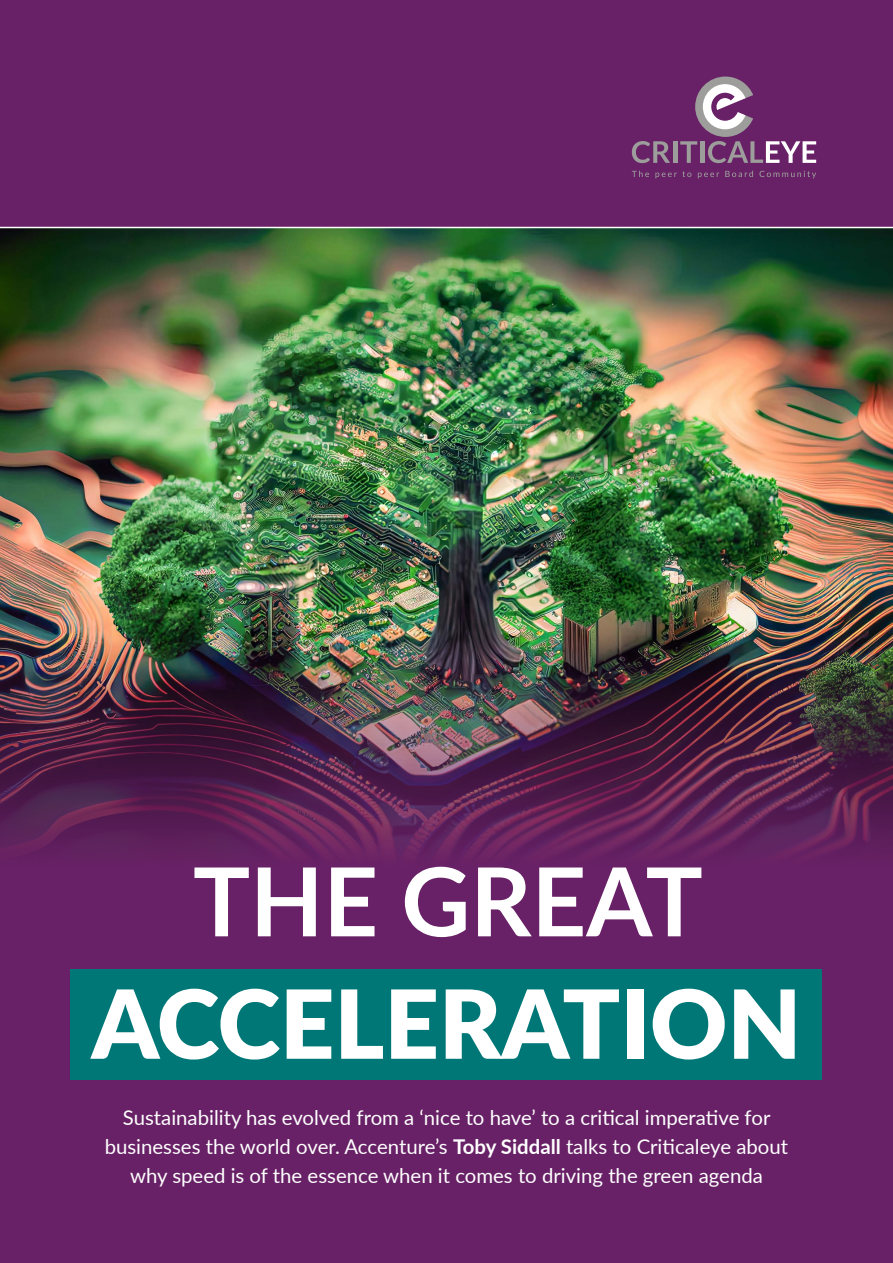
<style>
.page{position:relative;width:893px;height:1263px;background:#682166}
.page>*{position:absolute;margin:0;border:0;box-sizing:border-box;transform-origin:0 0}
.t1{font:900 95.1px "Lato";color:#fff}
.t2{font:700 95.1px "Lato";color:#fff}
.t3{font:20.4px/28.8px "Lato";color:#fff;text-align:center}
.s1{font-weight:700}
</style>
<div class="page">
<img style="left:0;top:228px;width:893px;height:622px">
<svg style="left:632px;top:141px;width:38px;height:22px"></svg>
<hr style="left:673px;top:141px;width:4px;height:22px;background:#9d9d9c">
<svg style="left:680px;top:77px;width:136px;height:86px"></svg>
<svg style="left:632px;top:171px;width:17px;height:6px"></svg>
<svg style="left:655px;top:171px;width:36px;height:7px"></svg>
<svg style="left:698px;top:173px;width:21px;height:5px"></svg>
<svg style="left:725px;top:171px;width:28px;height:6px"></svg>
<svg style="left:759px;top:171px;width:57px;height:7px"></svg>
<div style="left:71px;top:969px;width:751px;height:110px;background:#077"></div>
<hr style="left:0;top:227px;width:893px;height:1px;background:#fff">
<h1 class="t2" style="left:193px;top:832px;width:511px">THE GREAT</h1>
<h1 class="t1" style="left:91px;top:952px;width:711px">ACCELERATION</h1>
<p class="t3" style="left:105px;top:1103px;width:685px">Sustainability has evolved from a ‘nice to have’ to a critical imperative for businesses the world over. Accenture’s <span class="s1">Toby Siddall</span> talks to Criticaleye about why speed is of the essence when it comes to driving the green agenda</p>
</div>
